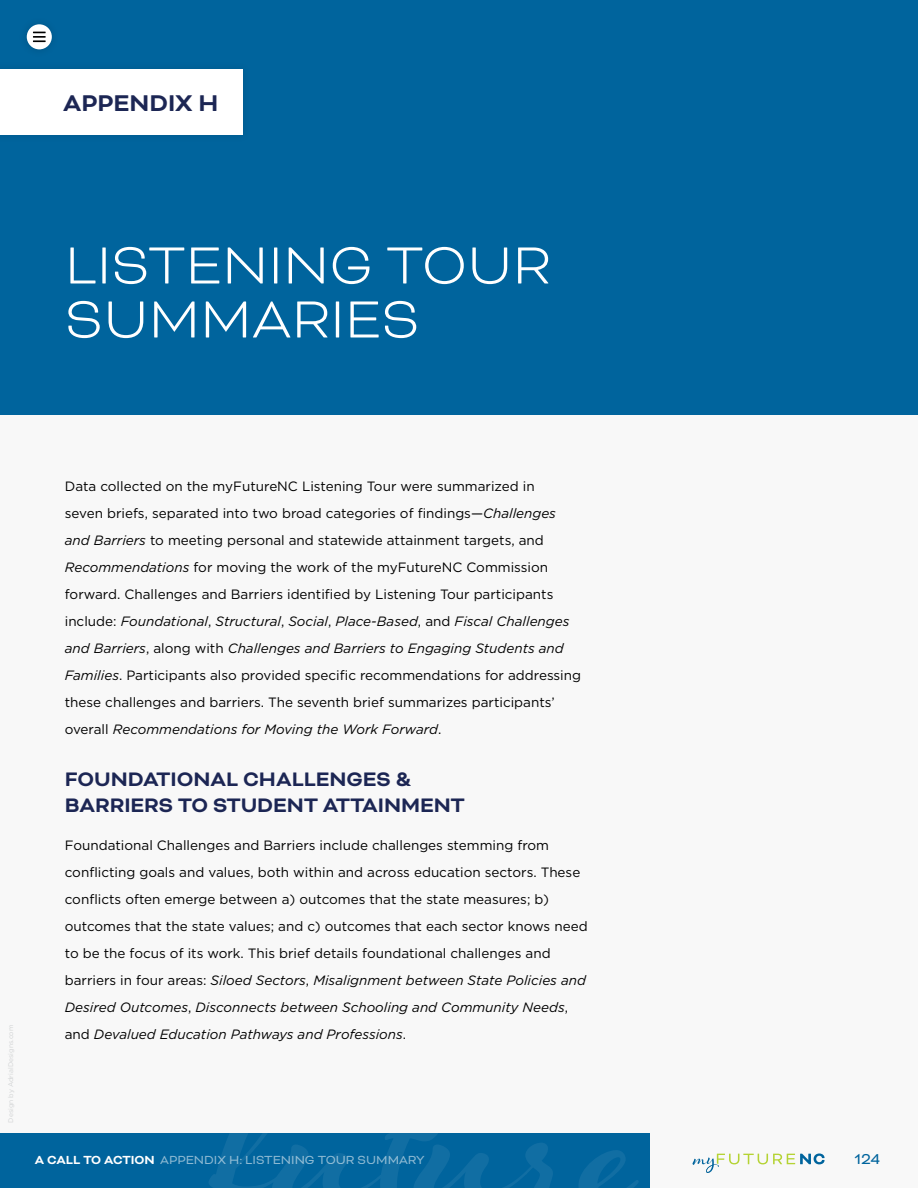
<style>
.page{position:relative;width:918px;height:1188px;background:#f8f8f8}
.page>*{position:absolute;margin:0;border:0;box-sizing:border-box;transform-origin:0 0}
.t1{font:300 60px/54px "Bicyclette";color:#fff}
.t2{font:700 26.25px "Bicyclette";color:#1c2654}
.t3{font:700 22.5px/25.5px "Bicyclette";color:#1c2654}
.t4{font:16.5px "Bicyclette";color:#00649d}
.t5{font:13.5px/27px "Gotham";color:#000}
.t6{font:13.5px "Bicyclette";color:#fff}
.t7{font:6.75px "Gotham";color:#d1d3d4}
.s1{font-style:italic}
.s2{font-weight:700}
</style>
<div class="page">
<div style="left:0;top:1133px;width:650px;height:55px;background:#00649d"></div>
<svg style="left:209px;top:1133px;width:430px;height:55px"></svg>
<svg style="left:692px;top:1153px;width:133px;height:20px"></svg>
<div style="left:0;top:0;width:918px;height:414px;background:#00649d"></div>
<div style="left:0;top:69px;width:243px;height:66px;background:#fff"></div>
<div style="left:27px;top:24px;width:25px;height:25px;background:#fff;border-radius:50%"></div>
<svg style="left:33px;top:32px;width:13px;height:10px"></svg>
<h2 class="t2" style="left:63px;top:87px;width:157px">APPENDIX H</h2>
<h1 class="t1" style="left:65px;top:238px;width:488px">LISTENING TOUR<br>SUMMARIES</h1>
<p class="t7" style="left:6px;top:1123px;width:99px;rotate:-90deg">Design by AdrialDesigns.com</p>
<p class="t5" style="left:65px;top:472px;width:518px">Data collected on the myFutureNC Listening Tour were summarized in<br>seven briefs, separated into two broad categories of findings—<span class="s1">Challenges and Barriers</span> to meeting personal and statewide attainment targets, and <span class="s1">Recommendations</span> for moving the work of the myFutureNC Commission forward. Challenges and Barriers identified by Listening Tour participants include: <span class="s1">Foundational</span>, <span class="s1">Structural</span>, <span class="s1">Social</span>, <span class="s1">Place-Based</span>, and <span class="s1">Fiscal Challenges and Barriers</span>, along with <span class="s1">Challenges and Barriers to Engaging Students and Families</span>. Participants also provided specific recommendations for addressing these challenges and barriers. The seventh brief summarizes participants’ overall <span class="s1">Recommendations for Moving the Work Forward</span>.</p>
<h3 class="t3" style="left:65px;top:767px;width:402px">FOUNDATIONAL CHALLENGES &amp;<br>BARRIERS TO STUDENT ATTAINMENT</h3>
<p class="t5" style="left:65px;top:831px;width:524px">Foundational Challenges and Barriers include challenges stemming from conflicting goals and values, both within and across education sectors. These conflicts often emerge between a) outcomes that the state measures; b) outcomes that the state values; and c) outcomes that each sector knows need to be the focus of its work. This brief details foundational challenges and barriers in four areas: <span class="s1">Siloed Sectors</span>, <span class="s1">Misalignment between State Policies and Desired Outcomes</span>, <span class="s1">Disconnects between Schooling and Community Needs</span>, and <span class="s1">Devalued Education Pathways and Professions</span>.</p>
<p class="t6" style="left:35px;top:1152px;width:391px"><span class="s2">A CALL TO ACTION</span> APPENDIX H: LISTENING TOUR SUMMARY</p>
<p class="t4" style="left:855px;top:1150px;width:27px">124</p>
</div>
